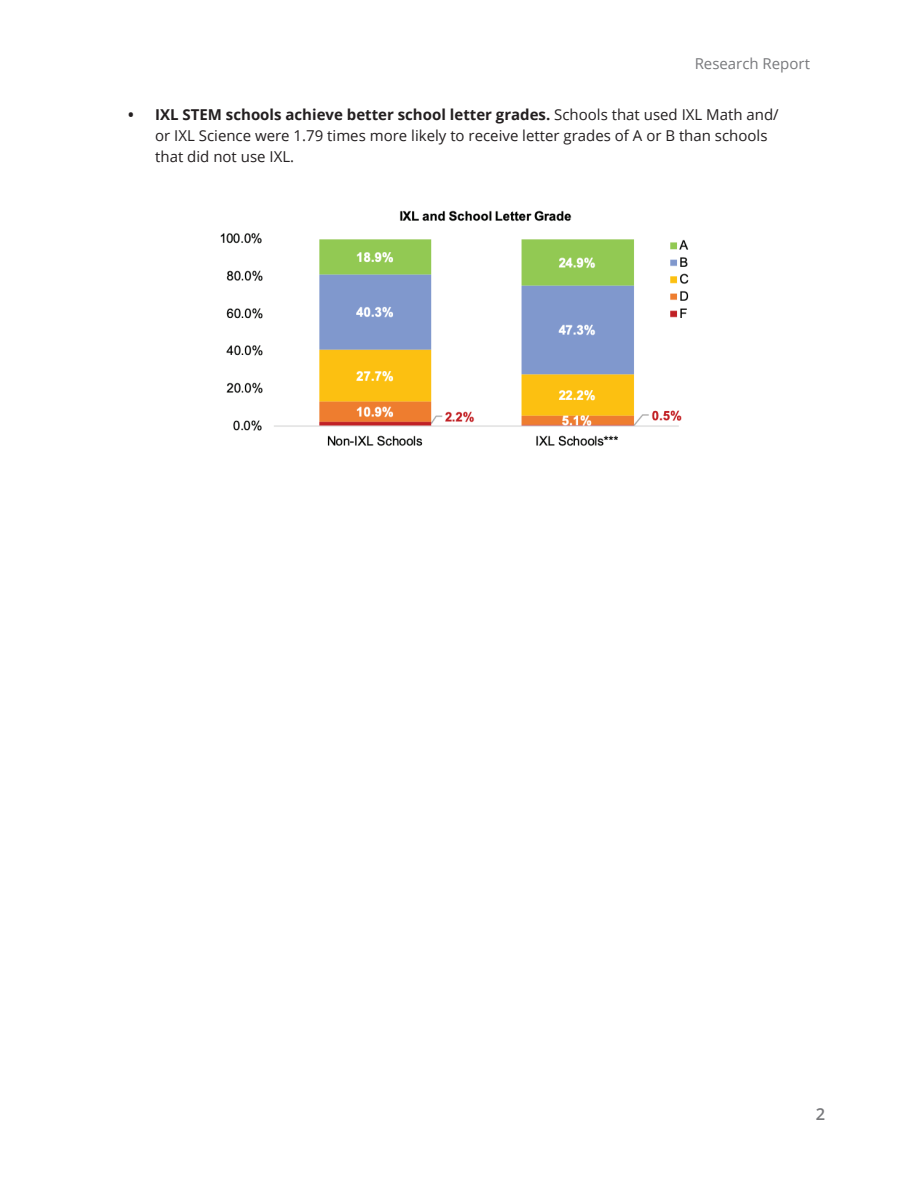
<style>
.page{position:relative;width:918px;height:1188px;background:#fff}
.page>*{position:absolute;margin:0;border:0;box-sizing:border-box;transform-origin:0 0}
.t1{font:600 16.5px "Open Sans";color:#78797c}
.t2{font:15px/21px "Open Sans";color:#231f20}
.t3{font:15px "Open Sans";color:#78797c}
.s1{font-weight:700}
</style>
<div class="page">
<img style="left:220px;top:210px;width:469px;height:236px">
<p class="t3" style="left:695px;top:53px;width:117px">Research Report</p>
<p class="t2" style="left:155px;top:104px;width:625px;text-indent:-27px"><span class="s1">• IXL STEM schools achieve better school letter grades.</span> Schools that used IXL Math and/ or IXL Science were 1.79 times more likely to receive letter grades of A or B than schools that did not use IXL.</p>
<p class="t1" style="left:816px;top:1102px;width:11px">2</p>
</div>
